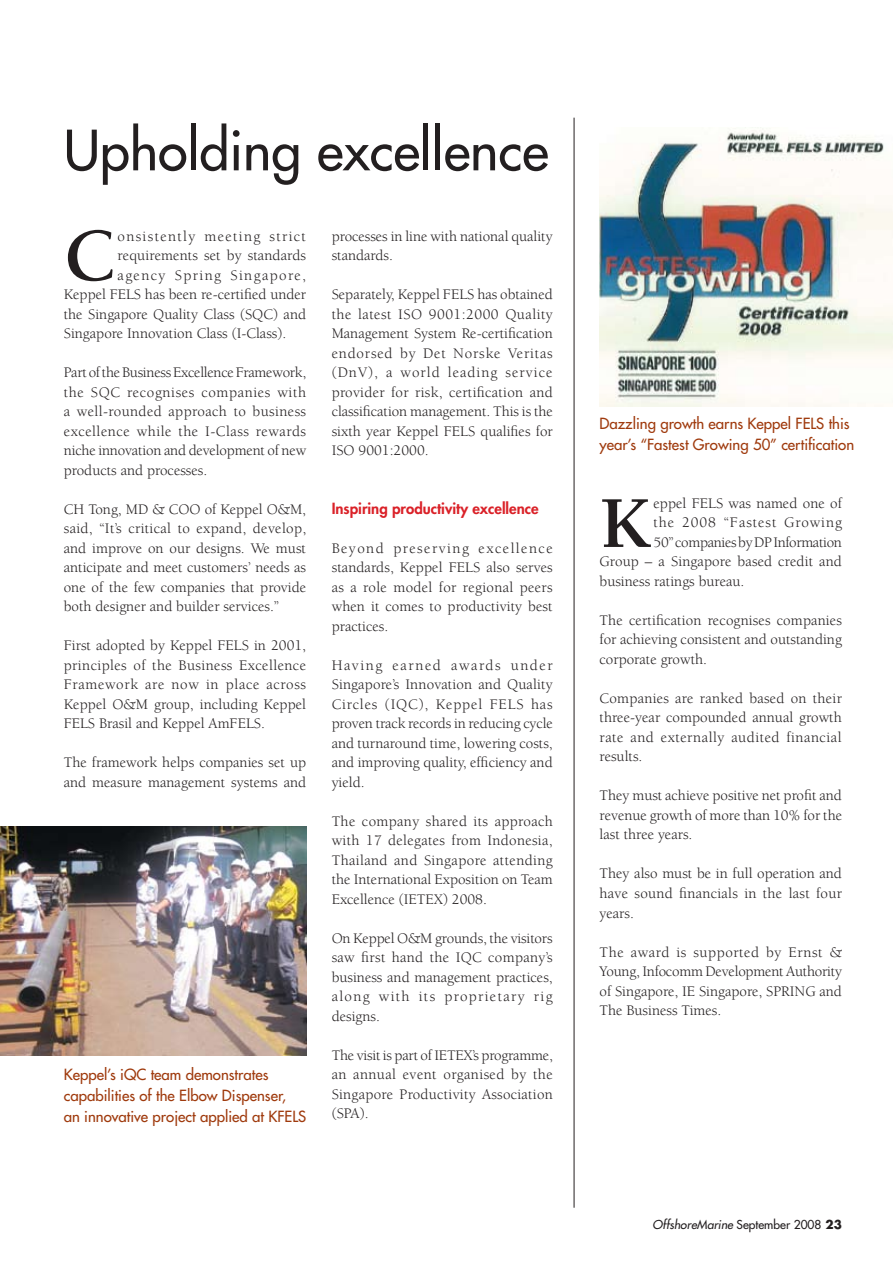
<style>
.page{position:relative;width:893px;height:1263px;background:#fff}
.page>*{position:absolute;margin:0;border:0;box-sizing:border-box;transform-origin:0 0}
.t1{font:700 76.35px "Berkeley";color:#231f20}
.t2{font:700 75px "Berkeley";color:#231f20}
.t3{font:54px "Futura";color:#231f20}
.t4{font:15px/19.5px "Berkeley";color:#231f20;text-align:justify}
.t5{font:15px/21px "Futura";color:#9f3a0d}
.t6{font:800 15px "Futura";color:#da2128}
.t7{font:15px "Berkeley";letter-spacing:-.025em;color:#231f20}
.t8{font:15px "Berkeley";letter-spacing:.085em;color:#231f20}
.t9{font:15px "Berkeley";letter-spacing:.09em;color:#231f20}
.t10{font:15px "Berkeley";letter-spacing:.065em;color:#231f20}
.t11{font:italic 12px "Futura";color:#231f20}
.s1{font-style:normal}
.s2{font-weight:700;font-style:normal}
</style>
<div class="page">
<img style="left:0;top:826px;width:306px;height:229px">
<img style="left:600px;top:128px;width:293px;height:279px">
<hr style="left:574px;top:118px;width:1px;height:1090px;background:#231f20">
<h3 class="t3" style="left:64px;top:115px;width:486px">Upholding excellence</h3>
<h1 class="t1" style="left:64px;top:215px;width:55px">C</h1>
<p class="t8" style="left:118px;top:228px;width:190px">onsistently meeting strict</p>
<p class="t4" style="left:118px;top:246px;width:190px">requirements set by standards</p>
<p class="t9" style="left:118px;top:267px;width:190px">agency Spring Singapore,</p>
<p class="t4" style="left:64px;top:285px;width:244px">Keppel FELS has been re-certified under</p>
<p class="t4" style="left:64px;top:305px;width:244px">the Singapore Quality Class (SQC) and</p>
<p class="t4" style="left:64px;top:324px;width:224px">Singapore Innovation Class (I-Class).</p>
<p class="t4" style="left:64px;top:363px;width:244px">Part of the Business Excellence Framework, the SQC recognises companies with a well-rounded approach to business excellence while the I-Class rewards niche innovation and development of new products and processes.</p>
<p class="t4" style="left:64px;top:500px;width:244px">CH Tong, MD &amp; COO of Keppel O&amp;M, said, “It’s critical to expand, develop, and improve on our designs. We must anticipate and meet customers’ needs as one of the few companies that provide both designer and builder services.”</p>
<p class="t4" style="left:64px;top:636px;width:244px">First adopted by Keppel FELS in 2001, principles of the Business Excellence Framework are now in place across Keppel O&amp;M group, including Keppel FELS Brasil and Keppel AmFELS.</p>
<p class="t4" style="left:64px;top:753px;width:244px">The framework helps companies set up and measure management systems and</p>
<p class="t5" style="left:64px;top:1064px;width:244px">Keppel’s iQC team demonstrates capabilities of the Elbow Dispenser,<br>an innovative project applied at KFELS</p>
<p class="t4" style="left:332px;top:227px;width:222px">processes in line with national quality standards.</p>
<p class="t4" style="left:332px;top:285px;width:223px">Separately, Keppel FELS has obtained the latest ISO 9001:2000 Quality Management System Re-certification endorsed by Det Norske Veritas (DnV), a world leading service provider for risk, certification and classification management. This is the sixth year Keppel FELS qualifies for ISO 9001:2000.</p>
<p class="t6" style="left:332px;top:498px;width:208px">Inspiring productivity excellence</p>
<p class="t4" style="left:332px;top:539px;width:223px">Beyond preserving excellence standards, Keppel FELS also serves as a role model for regional peers when it comes to productivity best practices.</p>
<p class="t4" style="left:332px;top:656px;width:223px">Having earned awards under Singapore’s Innovation and Quality Circles (IQC), Keppel FELS has proven track records in reducing cycle and turnaround time, lowering costs, and improving quality, efficiency and yield.</p>
<p class="t4" style="left:332px;top:812px;width:223px">The company shared its approach with 17 delegates from Indonesia, Thailand and Singapore attending the International Exposition on Team Excellence (IETEX) 2008.</p>
<p class="t4" style="left:332px;top:929px;width:223px">On Keppel O&amp;M grounds, the visitors saw first hand the IQC company’s business and management practices, along with its proprietary rig designs.</p>
<p class="t4" style="left:332px;top:1046px;width:223px">The visit is part of IETEX’s programme, an annual event organised by the Singapore Productivity Association (SPA).</p>
<p class="t5" style="left:600px;top:412px;width:256px">Dazzling growth earns Keppel FELS this year’s “Fastest Growing 50” certification</p>
<p class="t4" style="left:654px;top:494px;width:190px">eppel FELS was named one of</p>
<h2 class="t2" style="left:600px;top:483px;width:52px">K</h2>
<p class="t10" style="left:654px;top:515px;width:190px">the 2008 “Fastest Growing</p>
<p class="t7" style="left:654px;top:534px;width:190px">50” companiesby DP Information</p>
<p class="t4" style="left:600px;top:552px;width:244px">Group – a Singapore based credit and</p>
<p class="t4" style="left:600px;top:572px;width:146px">business ratings bureau.</p>
<p class="t4" style="left:600px;top:611px;width:244px">The certification recognises companies for achieving consistent and outstanding corporate growth.</p>
<p class="t4" style="left:600px;top:689px;width:244px">Companies are ranked based on their three-year compounded annual growth rate and externally audited financial results.</p>
<p class="t4" style="left:600px;top:786px;width:244px">They must achieve positive net profit and revenue growth of more than 10% for the last three years.</p>
<p class="t4" style="left:600px;top:864px;width:244px">They also must be in full operation and have sound financials in the last four years.</p>
<p class="t4" style="left:600px;top:942px;width:244px">The award is supported by Ernst &amp; Young, Infocomm Development Authority of Singapore, IE Singapore, SPRING and The Business Times.</p>
<p class="t11" style="left:653px;top:1217px;width:191px">OffshoreMarine <span class="s1">September 2008</span> <span class="s2">23</span></p>
</div>
